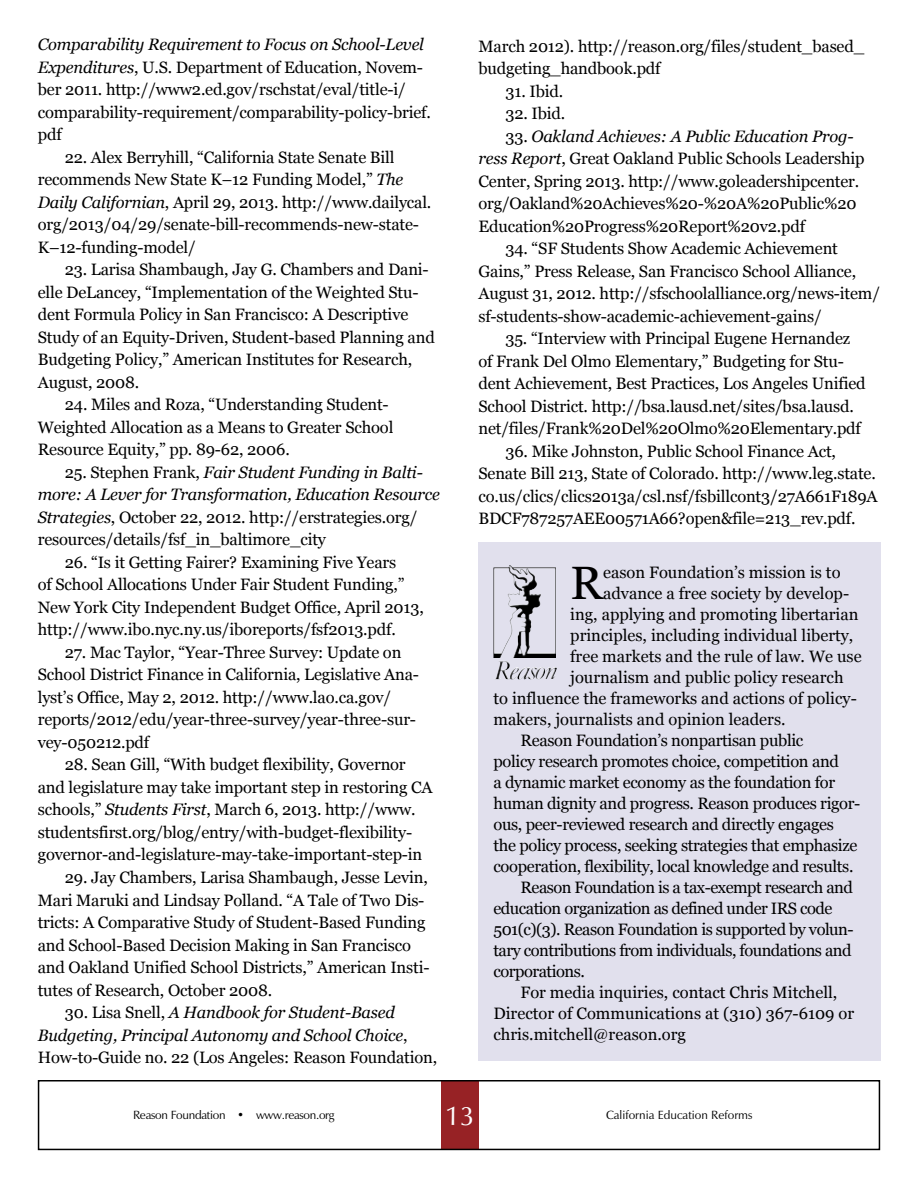
<style>
.page{position:relative;width:918px;height:1188px;background:#fff}
.page>*{position:absolute;margin:0;border:0;box-sizing:border-box;transform-origin:0 0}
.t1{font:46.8px "Georgia";color:#000}
.t2{font:27px "Zapf Humanist 601 BT";color:#fff}
.t3{font:16.5px/22.5px "Georgia";letter-spacing:-.01em;color:#000}
.t4{font:16.5px "Georgia";letter-spacing:-.03em;color:#000}
.t5{font:italic 16.5px/22.5px "Georgia";letter-spacing:-.01em;color:#000}
.t6{font:12px "Zapf Humanist 601 BT";letter-spacing:-.025em;color:#000}
.t7{font:12px "Zapf Humanist 601 BT";color:#000}
.s1{font-style:italic}
.s2{font-style:normal}
</style>
<div class="page">
<div style="left:441px;top:1080px;width:37px;height:70px;background:#972225"></div>
<div style="left:38px;top:1080px;width:842px;height:70px;border:2px solid #000"></div>
<div style="left:478px;top:542px;width:403px;height:519px;background:#e1e0ed"></div>
<img style="left:493px;top:565px;width:19px;height:93px">
<p class="t3" style="left:38px;top:33px;width:395px"><span class="s1">Comparability Requirement to Focus on School-Level Expenditures</span>, U.S. Department of Education, Novem&shy;ber 2011. http://www2.ed.gov/rschstat/eval/title-i/ comparability-requirement/comparability-policy-brief. pdf</p>
<p class="t3" style="left:38px;top:145px;width:395px;text-indent:27px">22. Alex Berryhill, “California State Senate Bill recommends New State K–12 Funding Model,” <span class="s1">The Daily Californian</span>, April 29, 2013. http://www.dailycal. org/2013/04/29/senate-bill-recommends-new-state-K–12-funding-model/</p>
<p class="t3" style="left:38px;top:258px;width:399px;text-indent:27px">23. Larisa Shambaugh, Jay G. Chambers and Dani&shy;elle DeLancey, “Implementation of the Weighted Stu&shy;dent Formula Policy in San Francisco: A Descriptive Study of an Equity-Driven, Student-based Planning and Budgeting Policy,” American Institutes for Research, August, 2008.</p>
<p class="t3" style="left:38px;top:393px;width:357px;text-indent:27px">24. Miles and Roza, “Understanding Student-<br>Weighted Allocation as a Means to Greater School<br>Resource Equity,” pp. 89-62, 2006.</p>
<p class="t3" style="left:38px;top:460px;width:404px;text-indent:27px">25. Stephen Frank, <span class="s1">Fair Student Funding in Balti&shy;more: A Lever for Transformation, Education Resource Strategies</span>, October 22, 2012. http://erstrategies.org/ resources/details/fsf_in_baltimore_city</p>
<p class="t3" style="left:38px;top:550px;width:388px;text-indent:27px">26. “Is it Getting Fairer? Examining Five Years<br>of School Allocations Under Fair Student Funding,” New York City Independent Budget Office, April 2013, http://www.ibo.nyc.ny.us/iboreports/fsf2013.pdf.</p>
<p class="t3" style="left:38px;top:640px;width:383px;text-indent:27px">27. Mac Taylor, “Year-Three Survey: Update on School District Finance in California, Legislative Ana&shy;lyst’s Office, May 2, 2012. http://www.lao.ca.gov/ reports/2012/edu/year-three-survey/year-three-sur&shy;vey-050212.pdf</p>
<p class="t3" style="left:38px;top:753px;width:396px;text-indent:27px">28. Sean Gill, “With budget flexibility, Governor and legislature may take important step in restoring CA schools,” <span class="s1">Students First</span>, March 6, 2013. http://www. studentsfirst.org/blog/entry/with-budget-flexibility&shy;governor-and-legislature-may-take-important-step-in</p>
<p class="t3" style="left:38px;top:865px;width:393px;text-indent:27px">29. Jay Chambers, Larisa Shambaugh, Jesse Levin, Mari Maruki and Lindsay Polland. “A Tale of Two Dis&shy;tricts: A Comparative Study of Student-Based Funding and School-Based Decision Making in San Francisco and Oakland Unified School Districts,” American Insti&shy;tutes of Research, October 2008.</p>
<p class="t5" style="left:38px;top:1000px;width:401px;text-indent:27px"><span class="s2">30. Lisa Snell,</span> A Handbook for Student-Based<br>Budgeting, Principal Autonomy and School Choice<span class="s2">,<br>How-to-Guide no. 22 (Los Angeles: Reason Foundation,</span></p>
<p class="t3" style="left:478px;top:34px;width:387px">March 2012). http://reason.org/files/student_based_ budgeting_handbook.pdf</p>
<p class="t3" style="left:505px;top:79px;width:59px">31. Ibid.</p>
<p class="t3" style="left:505px;top:102px;width:61px">32. Ibid.</p>
<p class="t3" style="left:478px;top:124px;width:388px;text-indent:27px">33. <span class="s1">Oakland Achieves: A Public Education Prog&shy;ress Report</span>, Great Oakland Public Schools Leadership Center, Spring 2013. http://www.goleadershipcenter. org/Oakland%20Achieves%20-%20A%20Public%20<br>Education%20Progress%20Report%20v2.pdf</p>
<p class="t3" style="left:478px;top:237px;width:403px;text-indent:27px">34. “SF Students Show Academic Achievement Gains,” Press Release, San Francisco School Alliance, August 31, 2012. http://sfschoolalliance.org/news-item/ sf-students-show-academic-achievement-gains/</p>
<p class="t3" style="left:478px;top:327px;width:389px;text-indent:27px">35. “Interview with Principal Eugene Hernandez of Frank Del Olmo Elementary,” Budgeting for Stu&shy;dent Achievement, Best Practices, Los Angeles Unified School District. http://bsa.lausd.net/sites/bsa.lausd. net/files/Frank%20Del%20Olmo%20Elementary.pdf</p>
<p class="t3" style="left:478px;top:439px;width:401px;text-indent:27px">36. Mike Johnston, Public School Finance Act, Senate Bill 213, State of Colorado. http://www.leg.state. co.us/clics/clics2013a/csl.nsf/fsbillcont3/27A661F189A BDCF787257AEE00571A66?open&amp;file=213_rev.pdf.</p>
<h1 class="t1" style="left:570px;top:548px;width:34px">R</h1>
<p class="t3" style="left:603px;top:560px;width:239px">eason Foundation’s mission is to</p>
<p class="t3" style="left:603px;top:581px;width:248px">advance a free society by develop-</p>
<p class="t3" style="left:570px;top:602px;width:290px">ing, applying and promoting libertarian</p>
<p class="t3" style="left:570px;top:623px;width:285px">principles, including individual liberty,</p>
<p class="t3" style="left:570px;top:644px;width:293px">free markets and the rule of law. We use</p>
<p class="t3" style="left:570px;top:665px;width:275px">journalism and public policy research</p>
<p class="t3" style="left:493px;top:686px;width:365px">to influence the frameworks and actions of policy-</p>
<p class="t3" style="left:493px;top:707px;width:294px">makers, journalists and opinion leaders.</p>
<p class="t3" style="left:520px;top:728px;width:285px">Reason Foundation’s nonpartisan public</p>
<p class="t3" style="left:493px;top:749px;width:347px">policy research promotes choice, competition and</p>
<p class="t3" style="left:493px;top:770px;width:343px">a dynamic market economy as the foundation for</p>
<p class="t3" style="left:493px;top:791px;width:369px">human dignity and progress. Reason produces rigor-</p>
<p class="t3" style="left:493px;top:812px;width:342px">ous, peer-reviewed research and directly engages</p>
<p class="t3" style="left:493px;top:833px;width:365px">the policy process, seeking strategies that emphasize</p>
<p class="t3" style="left:493px;top:854px;width:362px">cooperation, flexibility, local knowledge and results.</p>
<p class="t4" style="left:520px;top:875px;width:334px">Reason Foundation is a tax-exempt research and</p>
<p class="t4" style="left:493px;top:896px;width:341px">education organization as defined under IRS code</p>
<p class="t4" style="left:493px;top:917px;width:362px">501(c)(3). Reason Foundation is supported by volun-</p>
<p class="t4" style="left:493px;top:938px;width:360px">tary contributions from individuals, foundations and</p>
<p class="t4" style="left:493px;top:959px;width:93px">corporations.</p>
<p class="t3" style="left:520px;top:980px;width:318px">For media inquiries, contact Chris Mitchell,</p>
<p class="t3" style="left:493px;top:1001px;width:362px">Director of Communications at (310) 367-6109 or</p>
<p class="t3" style="left:493px;top:1022px;width:194px">chris.mitchell@reason.org</p>
<p class="t6" style="left:133px;top:1107px;width:203px">Reason Foundation • www.reason.org</p>
<h2 class="t2" style="left:445px;top:1099px;width:31px">13</h2>
<p class="t7" style="left:606px;top:1107px;width:148px">California Education Reforms</p>
</div>
